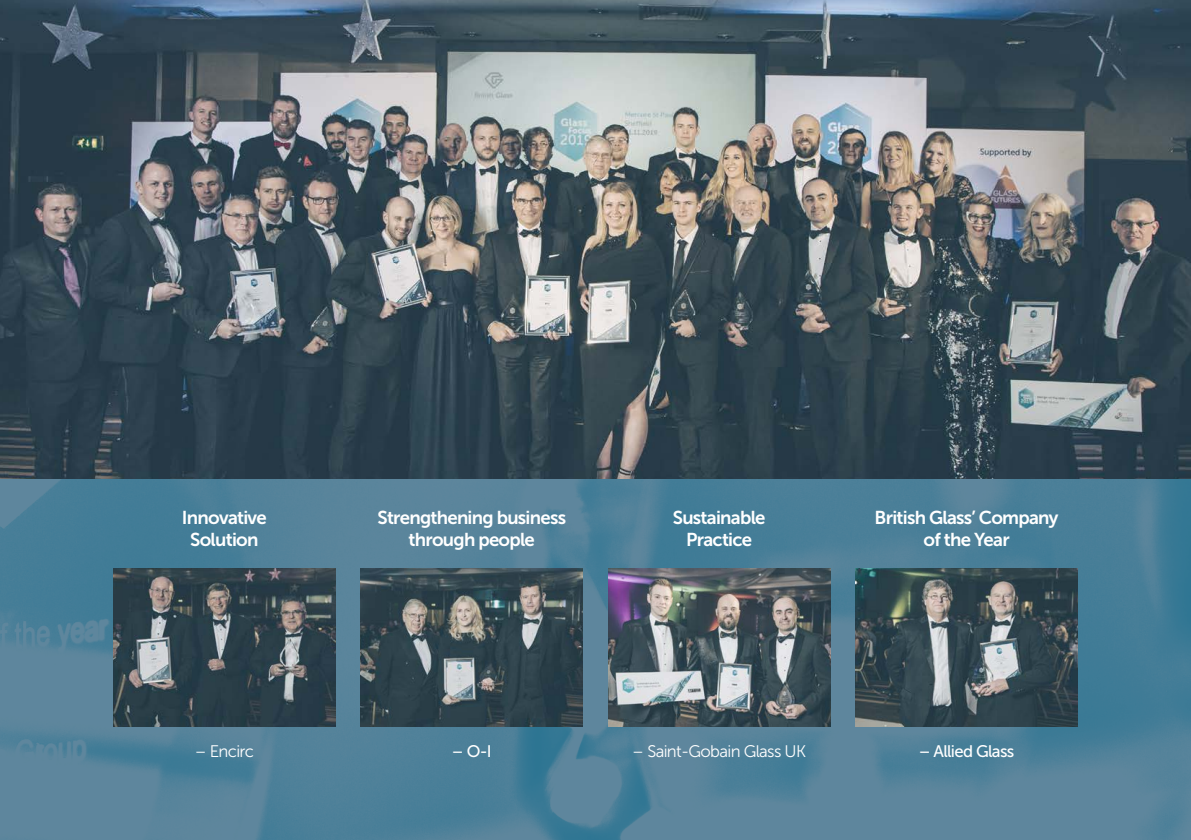
<style>
.page{position:relative;width:1191px;height:840px;background:#fff}
.page>*{position:absolute;margin:0;border:0;box-sizing:border-box;transform-origin:0 0}
.t1{font:18.6px/22.2px "Museo Sans 700";letter-spacing:-.04em;color:#fff;text-align:center}
.t2{font:16.8px "Museo Sans 300";letter-spacing:-.04em;color:#fff}
.t3{font:16.8px "Museo Sans 500";letter-spacing:-.04em;color:#fff}
</style>
<div class="page">
<svg style="left:0;top:478px;width:1191px;height:361px;background:#4f8098"></svg>
<img style="left:0;top:0;width:1191px;height:478px">
<img style="left:113px;top:568px;width:222px;height:158px">
<img style="left:361px;top:568px;width:222px;height:158px">
<img style="left:608px;top:568px;width:222px;height:158px">
<img style="left:855px;top:568px;width:222px;height:158px">
<h3 class="t1" style="left:182px;top:506px;width:86px">Innovative<br>Solution</h3>
<h3 class="t1" style="left:377px;top:506px;width:190px">Strengthening business through people</h3>
<h3 class="t1" style="left:673px;top:506px;width:94px">Sustainable<br>Practice</h3>
<h3 class="t1" style="left:874px;top:506px;width:185px">British Glass’ Company of the Year</h3>
<h4 class="t2" style="left:195px;top:741px;width:61px">– Encirc</h4>
<h4 class="t3" style="left:452px;top:741px;width:41px">– O-I</h4>
<h4 class="t2" style="left:632px;top:741px;width:175px">– Saint-Gobain Glass UK</h4>
<h4 class="t3" style="left:918px;top:741px;width:97px">– Allied Glass</h4>
</div>
